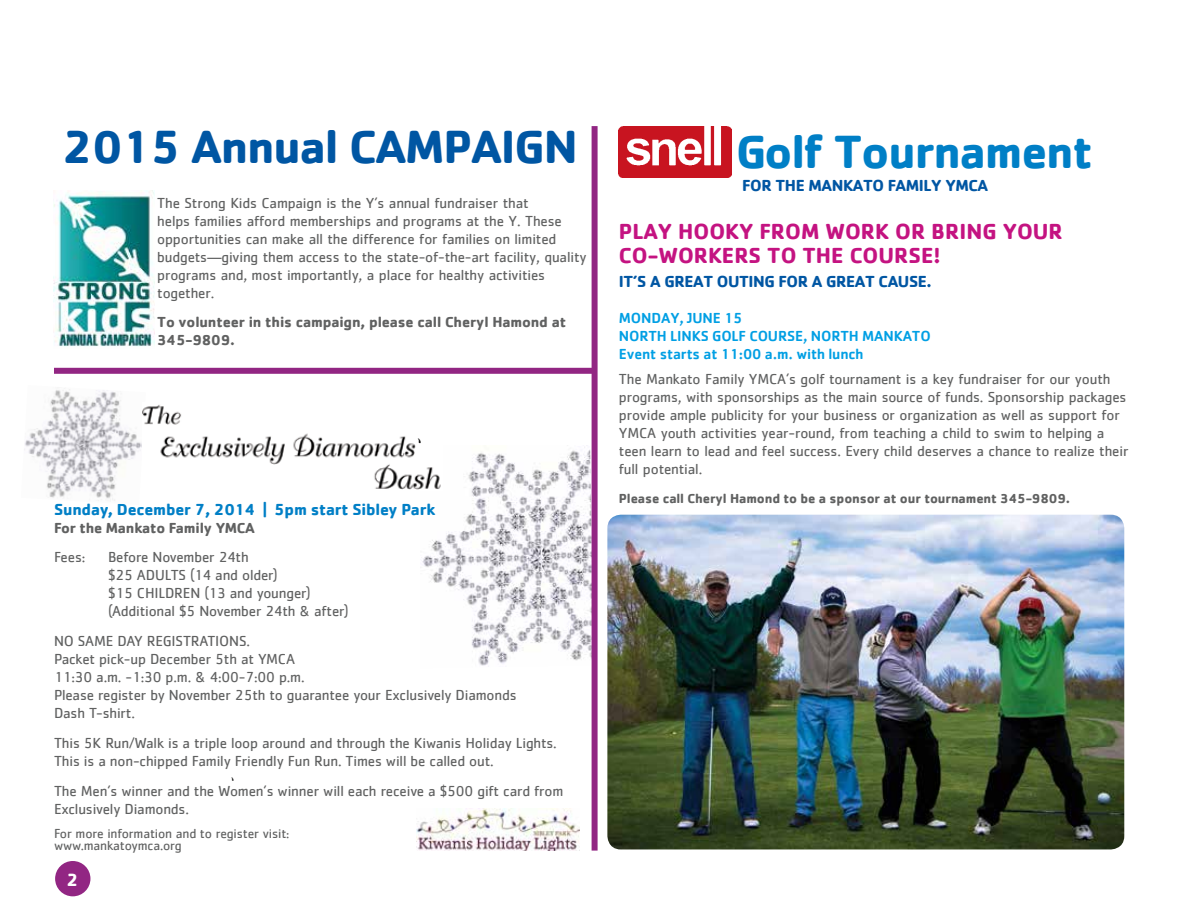
<style>
.page{position:relative;width:1188px;height:918px;background:#fff}
.page>*{position:absolute;margin:0;border:0;box-sizing:border-box;transform-origin:0 0}
.t1{font:700 48px "Cachet";letter-spacing:-.025em;color:#0056a3}
.t2{font:700 48px "Cachet";letter-spacing:-.025em;color:#007fc6}
.t3{font:700 22.5px/24px "Cachet";color:#c41381}
.t4{font:700 18.3px "Cachet";color:#fff}
.t5{font:700 16.5px "Cachet";letter-spacing:-.025em;color:#0056a3}
.t6{font:700 16.5px "Cachet";letter-spacing:-.01em;color:#007fc6}
.t7{font:15px/18px "Cachet";letter-spacing:-.01em;color:#606161}
.t8{font:700 15px/18px "Cachet";letter-spacing:-.01em;color:#606161}
.t9{font:500 15px/18px "Cachet";letter-spacing:-.01em;color:#009fe4}
.t10{font:700 13.5px "Cachet";letter-spacing:-.01em;color:#606161}
.t11{font:13.5px/12px "Cachet";letter-spacing:-.01em;color:#606161}
</style>
<div class="page">
<div style="left:55px;top:861px;width:35px;height:35px;background:#922683;border-radius:50%"></div>
<img style="left:619px;top:126px;width:112px;height:52px">
<img style="left:607px;top:515px;width:517px;height:334px">
<img style="left:54px;top:190px;width:101px;height:157px">
<img style="left:422px;top:445px;width:170px;height:223px">
<img style="left:24px;top:389px;width:119px;height:112px">
<img style="left:417px;top:808px;width:163px;height:42px">
<img style="left:143px;top:405px;width:300px;height:86px">
<div style="left:592px;top:126px;width:6px;height:725px;background:#922683"></div>
<div style="left:54px;top:368px;width:542px;height:6px;background:#922683"></div>
<svg style="left:418px;top:439px;width:3px;height:4px"></svg>
<h1 class="t1" style="left:63px;top:116px;width:516px">2015 Annual CAMPAIGN</h1>
<p class="t7" style="left:157px;top:194px;width:431px">The Strong Kids Campaign is the Y’s annual fundraiser that<br>helps families afford memberships and programs at the Y. These opportunities can make all the difference for families on limited budgets—giving them access to the state-of-the-art facility, quality programs and, most importantly, a place for healthy activities together.</p>
<p class="t8" style="left:157px;top:312px;width:410px">To volunteer in this campaign, please call Cheryl Hamond at<br>345-9809.</p>
<p class="t6" style="left:54px;top:499px;width:383px">Sunday, December 7, 2014 | 5pm start Sibley Park</p>
<p class="t8" style="left:54px;top:519px;width:202px">For the Mankato Family YMCA</p>
<p class="t7" style="left:54px;top:548px;width:33px">Fees:</p>
<p class="t7" style="left:108px;top:548px;width:242px">Before November 24th<br>$25 ADULTS (14 and older)<br>$15 CHILDREN (13 and younger) (Additional $5 November 24th &amp; after)</p>
<p class="t7" style="left:54px;top:632px;width:464px">NO SAME DAY REGISTRATIONS.<br>Packet pick-up December 5th at YMCA<br>11:30 a.m. -1:30 p.m. &amp; 4:00-7:00 p.m.<br>Please register by November 25th to guarantee your Exclusively Diamonds Dash T-shirt.</p>
<p class="t7" style="left:54px;top:734px;width:504px">This 5K Run/Walk is a triple loop around and through the Kiwanis Holiday Lights.<br>This is a non-chipped Family Friendly Fun Run. Times will be called out.</p>
<p class="t7" style="left:54px;top:782px;width:511px">The Men’s winner and the Women’s winner will each receive a $500 gift card from<br>Exclusively Diamonds.</p>
<p class="t11" style="left:54px;top:827px;width:237px">For more information and to register visit: www.mankatoymca.org</p>
<p class="t4" style="left:67px;top:868px;width:13px">2</p>
<h1 class="t2" style="left:736px;top:121px;width:359px">Golf Tournament</h1>
<p class="t5" style="left:742px;top:175px;width:247px">FOR THE MANKATO FAMILY YMCA</p>
<h2 class="t3" style="left:619px;top:219px;width:445px">PLAY HOOKY FROM WORK OR BRING YOUR<br>CO-WORKERS TO THE COURSE!</h2>
<p class="t5" style="left:619px;top:271px;width:314px">IT’S A GREAT OUTING FOR A GREAT CAUSE.</p>
<p class="t9" style="left:619px;top:309px;width:313px">MONDAY, JUNE 15<br>NORTH LINKS GOLF COURSE, NORTH MANKATO<br>Event starts at 11:00 a.m. with lunch</p>
<p class="t7" style="left:619px;top:370px;width:511px">The Mankato Family YMCA’s golf tournament is a key fundraiser for our youth programs, with sponsorships as the main source of funds. Sponsorship packages provide ample publicity for your business or organization as well as support for YMCA youth activities year-round, from teaching a child to swim to helping a teen learn to lead and feel success. Every child deserves a chance to realize their full potential.</p>
<p class="t10" style="left:619px;top:490px;width:453px">Please call Cheryl Hamond to be a sponsor at our tournament 345-9809.</p>
</div>
